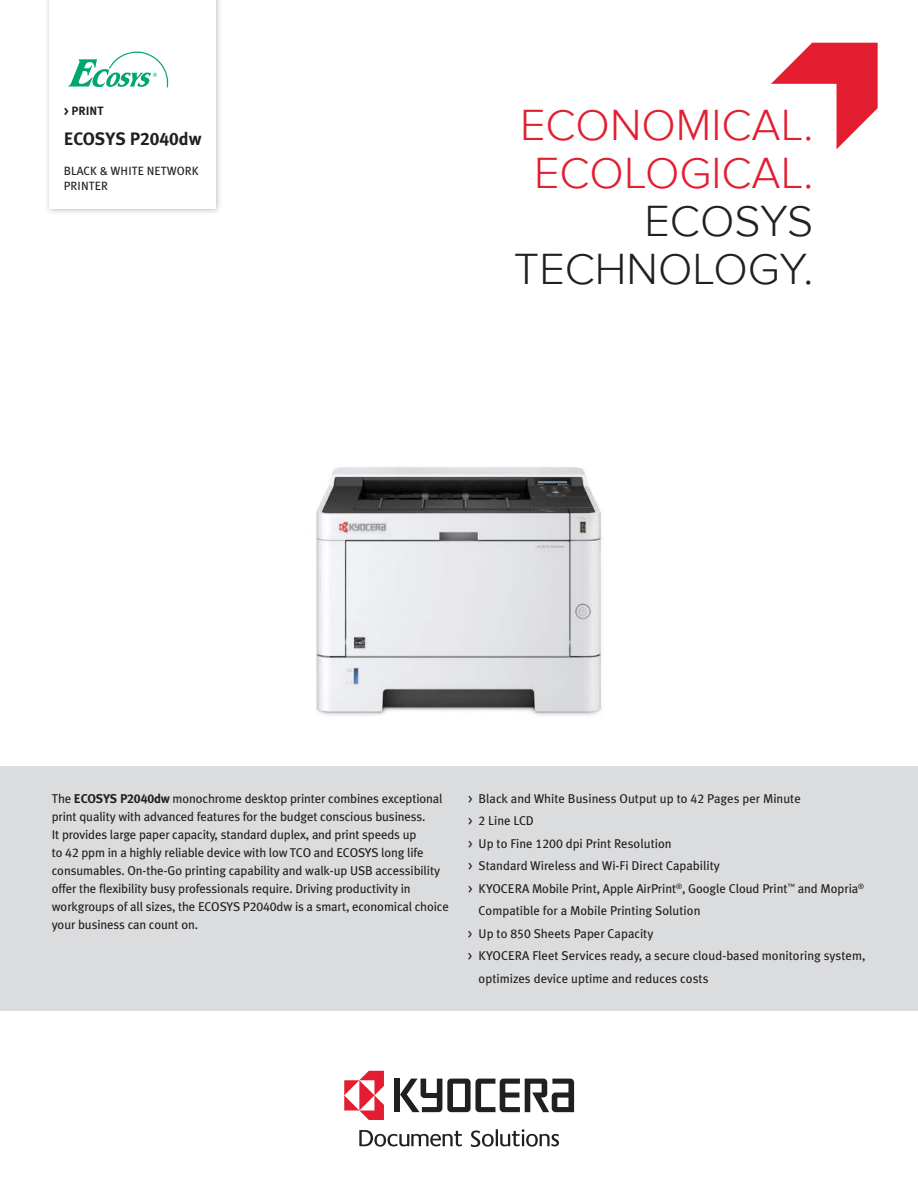
<style>
.page{position:relative;width:918px;height:1188px;background:#fff}
.page>*{position:absolute;margin:0;border:0;box-sizing:border-box;transform-origin:0 0}
.t1{font:300 45px/48px "Proxima Nova";color:#e21e30;text-align:center}
.t2{font:300 45px/48px "Proxima Nova";color:#221f1f;text-align:right}
.t3{font:18px "Meta Plus Bold Caps";color:#221f1f}
.t4{font:12.75px/18px "Meta Plus";letter-spacing:-.01em;color:#221f1f}
.t5{font:12px/15px "Meta Plus";letter-spacing:.005em;color:#221f1f}
.t6{font:12px "Meta Plus Bold Caps";color:#221f1f}
.s1{font-family:"Meta Plus";font-weight:700}
.s2{font-weight:700}
.s3{font-family:"Meta Plus Bold Caps"}
.s4{font-family:"Meta Plus Book Caps"}
</style>
<div class="page">
<svg style="left:771px;top:43px;width:107px;height:106px"></svg>
<div style="left:44px;top:0;width:179px;height:215px;background:#221f1f;opacity:.3"></div>
<div style="left:49px;top:0;width:166px;height:208px;background:#fff"></div>
<svg style="left:68px;top:51px;width:100px;height:37px"></svg>
<div style="left:0;top:766px;width:918px;height:244px;background:#dbdcde"></div>
<img style="left:316px;top:467px;width:286px;height:249px">
<div style="left:394px;top:1079px;width:6px;height:33px;background:#221f1f"></div>
<svg style="left:400px;top:1079px;width:174px;height:33px"></svg>
<svg style="left:344px;top:1071px;width:40px;height:49px"></svg>
<svg style="left:471px;top:1129px;width:88px;height:18px"></svg>
<svg style="left:359px;top:1130px;width:103px;height:17px"></svg>
<p class="t6" style="left:64px;top:104px;width:41px">&gt; PRINT</p>
<h2 class="t3" style="left:64px;top:128px;width:139px">ECOSYS <span class="s1">P</span>2040<span class="s1">dw</span></h2>
<p class="t5" style="left:64px;top:164px;width:137px">BLACK &amp; WHITE NETWORK<br>PRINTER</p>
<h1 class="t1" style="left:520px;top:100px;width:295px">ECONOMICAL.<br>ECOLOGICAL.</h1>
<h1 class="t2" style="left:514px;top:196px;width:301px">ECOSYS<br>TECHNOLOGY.</h1>
<p class="t4" style="left:52px;top:790px;width:399px">The <span class="s2">ECOSYS P</span><span class="s3">2040</span><span class="s2">dw</span> monochrome desktop printer combines exceptional print quality with advanced features for the budget conscious business.<br>It provides large paper capacity, standard duplex, and print speeds up<br>to <span class="s4">42</span> ppm in a highly reliable device with low TCO and ECOSYS long life consumables. On-the-Go printing capability and walk-up USB accessibility offer the flexibility busy professionals require. Driving productivity in workgroups of all sizes, the ECOSYS P<span class="s4">2040</span>dw is a smart, economical choice your business can count on.</p>
<p class="t4" style="left:468px;top:790px;width:334px"><span class="s4">&gt;</span> Black and White Business Output up to <span class="s4">42</span> Pages per Minute</p>
<p class="t4" style="left:468px;top:813px;width:68px"><span class="s4">&gt; 2</span> Line LCD</p>
<p class="t4" style="left:468px;top:835px;width:205px"><span class="s4">&gt;</span> Up to Fine <span class="s4">1200</span> dpi Print Resolution</p>
<p class="t4" style="left:468px;top:858px;width:253px"><span class="s4">&gt;</span> Standard Wireless and Wi-Fi Direct Capability</p>
<p class="t4" style="left:468px;top:880px;width:398px"><span class="s4">&gt;</span> KYOCERA Mobile Print, Apple AirPrint<sup>®</sup>, Google Cloud Print<sup>™</sup> and Mopria<sup>®</sup></p>
<p class="t4" style="left:479px;top:903px;width:223px">Compatible for a Mobile Printing Solution</p>
<p class="t4" style="left:468px;top:925px;width:187px"><span class="s4">&gt;</span> Up to <span class="s4">850</span> Sheets Paper Capacity</p>
<p class="t4" style="left:468px;top:948px;width:399px"><span class="s4">&gt;</span> KYOCERA Fleet Services ready, a secure cloud-based monitoring system,</p>
<p class="t4" style="left:479px;top:970px;width:231px">optimizes device uptime and reduces costs</p>
</div>
